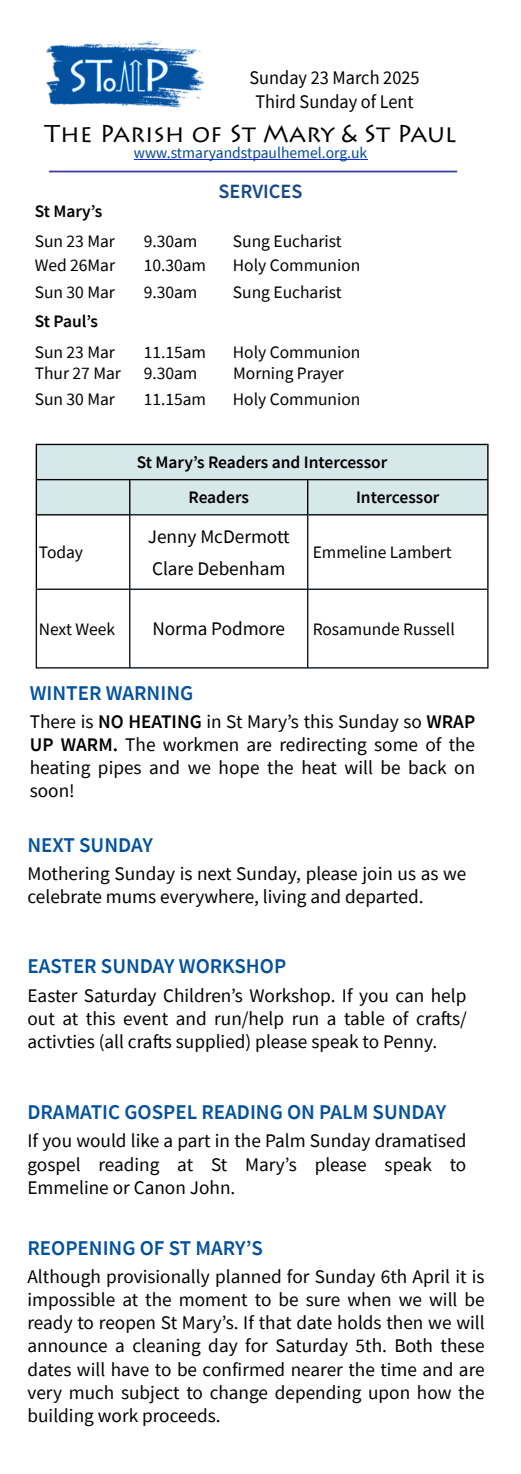
<style>
.page{position:relative;width:521px;height:1474px;background:#fff}
.page>*{position:absolute;margin:0;border:0;box-sizing:border-box;transform-origin:0 0}
.t1{font:24.5px "Lithos Pro";color:#000}
.t2{font:600 21px "Source Sans Pro";color:#02519e}
.t3{font:600 20.3px "Source Sans Pro";color:#15498b}
.t4{font:19.25px/23.1px "Source Sans Pro";color:#000;text-align:justify}
.t5{font:19.25px/24.5px "Source Sans Pro";color:#000;text-align:center;scale:.95 1}
.t6{font:17.5px "Source Sans Pro";color:#000}
.t7{font:600 17.5px/35.2px "Source Sans Pro";color:#000}
.t8{font:15.75px "Source Sans Pro";color:#02498f}
.s1{font-weight:600}
</style>
<div class="page">
<img style="left:47px;top:41px;width:157px;height:69px">
<hr style="left:134px;top:159px;width:233px;height:1px;background:#0d28f2">
<div style="left:37px;top:445px;width:450px;height:69px;background:#d7e8ea"></div>
<hr style="left:36px;top:514px;width:1px;height:74px;background:#000">
<hr style="left:487px;top:514px;width:1px;height:74px;background:#000">
<hr style="left:36px;top:444px;width:1px;height:70px;background:#000">
<hr style="left:487px;top:444px;width:1px;height:70px;background:#000">
<hr style="left:129px;top:479px;width:1px;height:35px;background:#000">
<hr style="left:307px;top:479px;width:1px;height:35px;background:#000">
<hr style="left:129px;top:514px;width:1px;height:154px;background:#0c131c">
<hr style="left:307px;top:514px;width:1px;height:154px;background:#0c131c">
<hr style="left:36px;top:588px;width:1px;height:80px;background:#0c131c">
<hr style="left:487px;top:588px;width:1px;height:80px;background:#0c131c">
<hr style="left:36px;top:514px;width:93px;height:1px;background:#000">
<hr style="left:308px;top:514px;width:180px;height:1px;background:#000">
<hr style="left:36px;top:444px;width:452px;height:1px;background:#000">
<hr style="left:36px;top:479px;width:452px;height:1px;background:#000">
<hr style="left:130px;top:514px;width:178px;height:1px;background:#0c131c">
<hr style="left:36px;top:588px;width:452px;height:2px;background:#0c131c">
<hr style="left:36px;top:667px;width:452px;height:1px;background:#0c131c">
<hr style="left:50px;top:171px;width:406px;height:1px;background:#363ba8">
<p class="t5" style="left:249px;top:67px;width:181px">Sunday 23 March 2025<br>Third Sunday of Lent</p>
<p class="t8" style="left:134px;top:146px;width:235px">www.stmaryandstpaulhemel.org.uk</p>
<p class="t3" style="left:218px;top:183px;width:85px">SERVICES</p>
<p class="t1" style="left:44px;top:124px;width:414px">The Parish of St Mary &amp; St Paul</p>
<p class="t7" style="left:35px;top:195px;width:69px">St Mary’s</p>
<p class="t6" style="left:35px;top:234px;width:82px">Sun 23 Mar</p>
<p class="t6" style="left:144px;top:234px;width:55px">9.30am</p>
<p class="t6" style="left:233px;top:234px;width:110px">Sung Eucharist</p>
<p class="t6" style="left:35px;top:258px;width:82px">Wed 26Mar</p>
<p class="t6" style="left:144px;top:258px;width:64px">10.30am</p>
<p class="t6" style="left:233px;top:258px;width:129px">Holy Communion</p>
<p class="t6" style="left:35px;top:284px;width:82px">Sun 30 Mar</p>
<p class="t6" style="left:144px;top:284px;width:55px">9.30am</p>
<p class="t6" style="left:233px;top:284px;width:110px">Sung Eucharist</p>
<p class="t7" style="left:35px;top:305px;width:65px">St Paul’s</p>
<p class="t6" style="left:35px;top:344px;width:82px">Sun 23 Mar</p>
<p class="t6" style="left:144px;top:344px;width:64px">11.15am</p>
<p class="t6" style="left:233px;top:344px;width:129px">Holy Communion</p>
<p class="t6" style="left:35px;top:365px;width:88px">Thur 27 Mar</p>
<p class="t6" style="left:144px;top:365px;width:55px">9.30am</p>
<p class="t6" style="left:233px;top:365px;width:112px">Morning Prayer</p>
<p class="t6" style="left:35px;top:392px;width:82px">Sun 30 Mar</p>
<p class="t6" style="left:144px;top:392px;width:64px">11.15am</p>
<p class="t6" style="left:233px;top:392px;width:129px">Holy Communion</p>
<p class="t6" style="left:39px;top:545px;width:46px">Today</p>
<p class="t7" style="left:188px;top:446px;width:200px;text-indent:-52px">St Mary’s Readers and Intercessor<br>Readers</p>
<p class="t7" style="left:356px;top:481px;width:85px">Intercessor</p>
<p class="t4" style="left:148px;top:522px;width:143px;line-height:31.8px">Jenny McDermott<br>Clare Debenham</p>
<p class="t6" style="left:313px;top:545px;width:141px">Emmeline Lambert</p>
<p class="t6" style="left:39px;top:621px;width:78px">Next Week</p>
<p class="t4" style="left:152px;top:619px;width:134px">Norma Podmore</p>
<p class="t6" style="left:313px;top:621px;width:144px">Rosamunde Russell</p>
<p class="t2" style="left:30px;top:684px;width:165px">WINTER WARNING</p>
<p class="t4" style="left:30px;top:711px;width:447px">There is <span class="s1">NO HEATING</span> in St Mary’s this Sunday so <span class="s1">WRAP UP WARM.</span> The workmen are redirecting some of the heating pipes and we hope the heat will be back on soon!</p>
<p class="t2" style="left:28px;top:836px;width:127px">NEXT SUNDAY</p>
<p class="t4" style="left:28px;top:863px;width:440px">Mothering Sunday is next Sunday, please join us as we celebrate mums everywhere, living and departed.</p>
<p class="t2" style="left:28px;top:957px;width:260px">EASTER SUNDAY WORKSHOP</p>
<p class="t4" style="left:28px;top:985px;width:441px">Easter Saturday Children’s Workshop. If you can help out at this event and run/help run a table of crafts/ activties (all crafts supplied) please speak to Penny.</p>
<p class="t2" style="left:28px;top:1103px;width:420px">DRAMATIC GOSPEL READING ON PALM SUNDAY</p>
<p class="t4" style="left:28px;top:1131px;width:440px">If you would like a part in the Palm Sunday dramatised gospel reading at St Mary’s please speak to Emmeline or Canon John.</p>
<p class="t2" style="left:28px;top:1238px;width:237px">REOPENING OF ST MARY’S</p>
<p class="t4" style="left:28px;top:1266px;width:459px">Although provisionally planned for Sunday 6th April it is impossible at the moment to be sure when we will be ready to reopen St Mary’s. If that date holds then we will announce a cleaning day for Saturday 5th. Both these dates will have to be confirmed nearer the time and are very much subject to change depending upon how the building work proceeds.</p>
</div>
